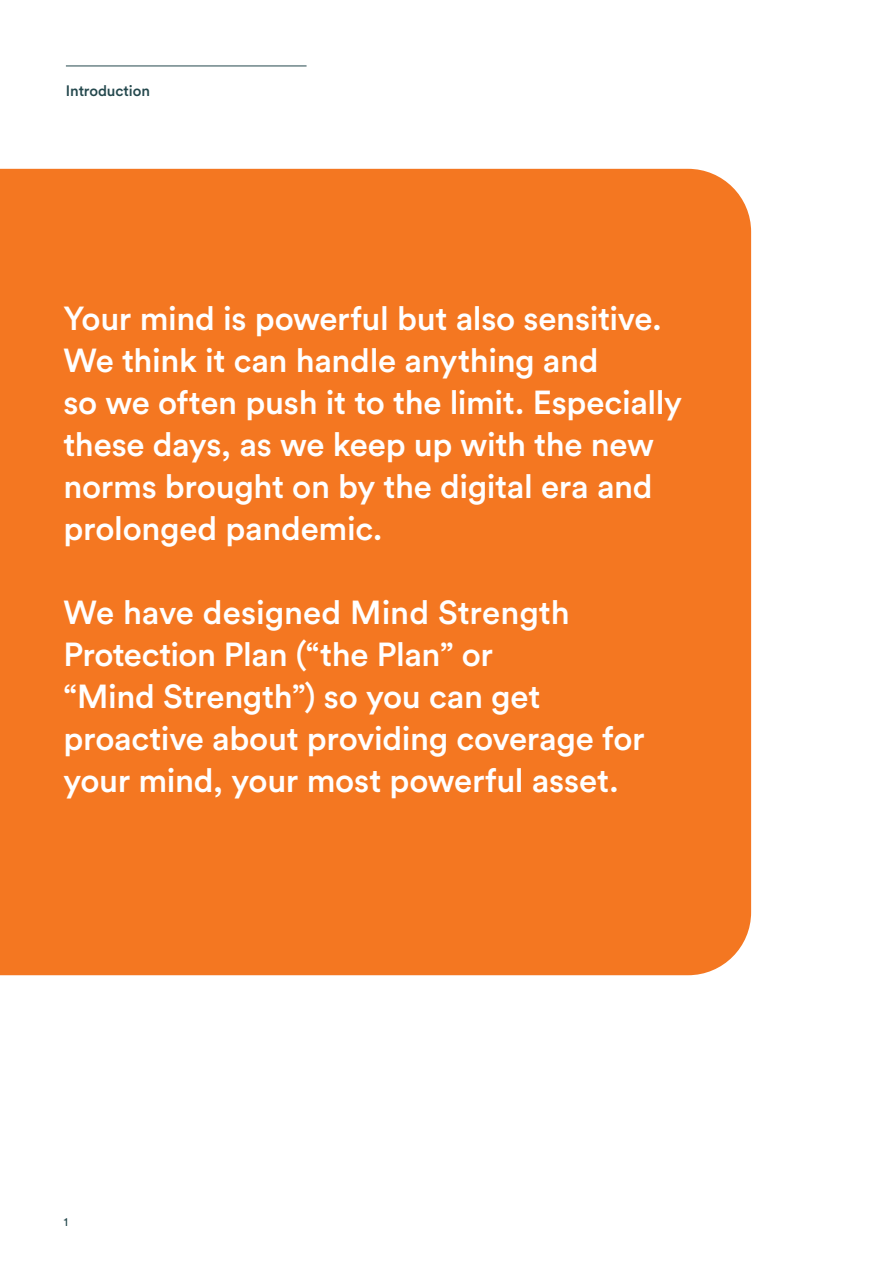
<style>
.page{position:relative;width:893px;height:1263px;background:#fff}
.page>*{position:absolute;margin:0;border:0;box-sizing:border-box;transform-origin:0 0}
.t1{font:500 33px/42px "FWD Circular";letter-spacing:-.01em;color:#fff}
.t2{font:500 15px "FWD Circular";letter-spacing:-.005em;color:#24484d}
.t3{font:12px "FWD Circular";color:#24484d}
</style>
<div class="page">
<div style="left:0;top:169px;width:751px;height:806px;background:#f47721"></div>
<hr style="left:66px;top:66px;width:241px;height:1px;background:#24484d">
<p class="t2" style="left:66px;top:80px;width:86px">Introduction</p>
<p class="t1" style="left:63px;top:296px;width:620px">Your mind is powerful but also sensitive.<br>We think it can handle anything and<br>so we often push it to the limit. Especially these days, as we keep up with the new norms brought on by the digital era and prolonged pandemic.</p>
<p class="t1" style="left:63px;top:590px;width:583px">We have designed Mind Strength Protection Plan (“the Plan” or<br>“Mind Strength”) so you can get proactive about providing coverage for your mind, your most powerful asset.</p>
<p class="t3" style="left:64px;top:1214px;width:6px">1</p>
</div>
